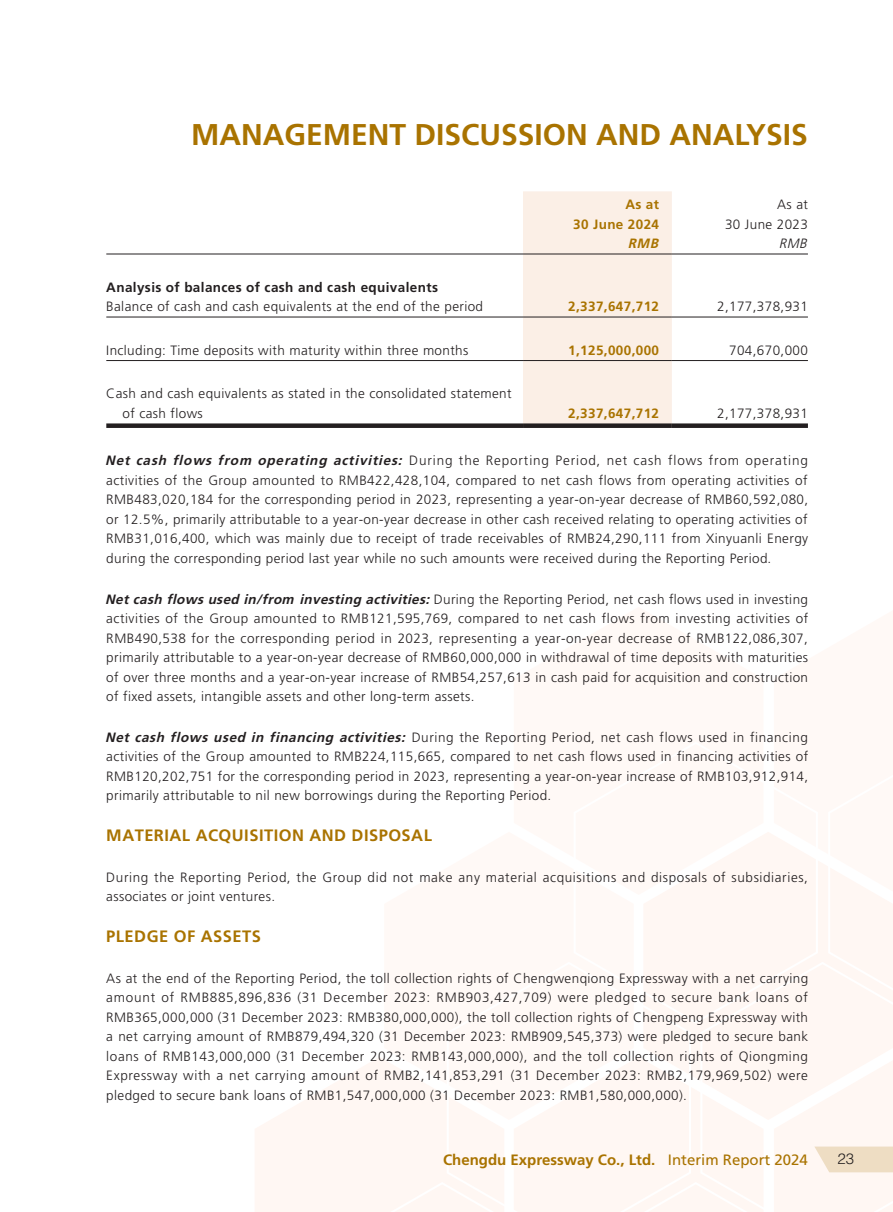
<style>
.page{position:relative;width:893px;height:1212px;background:#fff}
.page>*{position:absolute;margin:0;border:0;box-sizing:border-box;transform-origin:0 0}
.t1{font:700 30px "Frutiger LT Std";color:#a97300}
._01_Heading_1{font:700 16.5px "Frutiger LT Std";letter-spacing:.03em;color:#a97300}
.t2{font:700 15px "Frutiger LT Std";color:#a97300}
.t3{font:300 15px "Helvetica LT Std";color:#231f20}
._00_Body_text{font:300 13.5px/19.5px "Frutiger LT Std";letter-spacing:.03em;color:#231f20;text-align:justify}
._50_Table_Body{font:300 13.5px/19.5px "Frutiger LT Std";letter-spacing:.03em;color:#231f20}
._50_Table_Body-2{font:700 13.5px "Frutiger LT Std";letter-spacing:.03em;color:#a97300}
._50_Table_Body-3{font:700 13.5px "Frutiger LT Std";letter-spacing:.03em;color:#231f20}
._50_Table_Body-4{font:italic 700 13.5px "Frutiger LT Std";color:#a97300}
._50_Table_Body-5{font:italic 300 13.5px "Frutiger LT Std";color:#231f20}
.s1{font-weight:700;font-style:italic}
.s2{font-weight:400}
</style>
<div class="page">
<svg style="left:818px;top:861px;width:75px;height:101px"></svg>
<svg style="left:644px;top:832px;width:174px;height:191px;fill:#fff7f3"></svg>
<div style="left:700px;top:962px;width:193px;height:95px;background:#fff7f3"></div>
<div style="left:644px;top:962px;width:47px;height:95px;background:#fff7f3"></div>
<svg style="left:255px;top:1057px;width:638px;height:155px"></svg>
<div style="left:523px;top:191px;width:149px;height:232px;background:#fbefe6"></div>
<hr style="left:106px;top:254px;width:417px;height:1px;background:#231f20">
<hr style="left:523px;top:254px;width:149px;height:1px;background:#231f20">
<hr style="left:672px;top:254px;width:136px;height:1px;background:#231f20">
<hr style="left:106px;top:317px;width:417px;height:1px;background:#231f20">
<hr style="left:523px;top:317px;width:149px;height:1px;background:#231f20">
<hr style="left:672px;top:317px;width:136px;height:1px;background:#231f20">
<hr style="left:106px;top:360px;width:417px;height:1px;background:#231f20">
<hr style="left:523px;top:360px;width:149px;height:1px;background:#231f20">
<hr style="left:672px;top:360px;width:136px;height:1px;background:#231f20">
<div style="left:106px;top:423px;width:417px;height:5px;background:#231f20"></div>
<div style="left:523px;top:423px;width:149px;height:5px;background:#231f20"></div>
<div style="left:672px;top:423px;width:136px;height:5px;background:#231f20"></div>
<h1 class="t1" style="left:191px;top:117px;width:618px">MANAGEMENT DISCUSSION AND ANALYSIS</h1>
<p class="_50_Table_Body-2" style="left:625px;top:197px;width:35px">As at</p>
<p class="_50_Table_Body-2" style="left:573px;top:216px;width:87px">30 June 2024</p>
<p class="_50_Table_Body" style="left:777px;top:195px;width:32px">As at</p>
<p class="_50_Table_Body" style="left:725px;top:214px;width:84px">30 June 2023</p>
<p class="_50_Table_Body-4" style="left:628px;top:236px;width:35px">RMB</p>
<p class="_50_Table_Body-5" style="left:779px;top:236px;width:33px">RMB</p>
<p class="_50_Table_Body-3" style="left:106px;top:279px;width:333px">Analysis of balances of cash and cash equivalents</p>
<p class="_50_Table_Body" style="left:106px;top:297px;width:378px">Balance of cash and cash equivalents at the end of the period</p>
<p class="_50_Table_Body-2" style="left:568px;top:299px;width:92px">2,337,647,712</p>
<p class="_50_Table_Body" style="left:717px;top:297px;width:92px">2,177,378,931</p>
<p class="_50_Table_Body" style="left:106px;top:340px;width:364px">Including: Time deposits with maturity within three months</p>
<p class="_50_Table_Body-2" style="left:568px;top:342px;width:92px">1,125,000,000</p>
<p class="_50_Table_Body" style="left:729px;top:340px;width:80px">704,670,000</p>
<p class="_50_Table_Body" style="left:123px;top:384px;width:390px;text-indent:-16px">Cash and cash equivalents as stated in the consolidated statement of cash flows</p>
<p class="_50_Table_Body-2" style="left:568px;top:405px;width:92px">2,337,647,712</p>
<p class="_50_Table_Body" style="left:717px;top:403px;width:92px">2,177,378,931</p>
<p class="_00_Body_text" style="left:105px;top:451px;width:705px"><span class="s1">Net cash flows from operating activities:</span> During the Reporting Period, net cash flows from operating activities of the Group amounted to RMB422,428,104, compared to net cash flows from operating activities of RMB483,020,184 for the corresponding period in 2023, representing a year-on-year decrease of RMB60,592,080, or 12.5%, primarily attributable to a year-on-year decrease in other cash received relating to operating activities of RMB31,016,400, which was mainly due to receipt of trade receivables of RMB24,290,111 from Xinyuanli Energy during the corresponding period last year while no such amounts were received during the Reporting Period.</p>
<p class="_00_Body_text" style="left:105px;top:589px;width:705px"><span class="s1">Net cash flows used in/from investing activities:</span> During the Reporting Period, net cash flows used in investing activities of the Group amounted to RMB121,595,769, compared to net cash flows from investing activities of RMB490,538 for the corresponding period in 2023, representing a year-on-year decrease of RMB122,086,307, primarily attributable to a year-on-year decrease of RMB60,000,000 in withdrawal of time deposits with maturities of over three months and a year-on-year increase of RMB54,257,613 in cash paid for acquisition and construction of fixed assets, intangible assets and other long-term assets.</p>
<p class="_00_Body_text" style="left:105px;top:728px;width:705px"><span class="s1">Net cash flows used in financing activities:</span> During the Reporting Period, net cash flows used in financing activities of the Group amounted to RMB224,115,665, compared to net cash flows used in financing activities of RMB120,202,751 for the corresponding period in 2023, representing a year-on-year increase of RMB103,912,914, primarily attributable to nil new borrowings during the Reporting Period.</p>
<p class="_01_Heading_1" style="left:106px;top:826px;width:327px">MATERIAL ACQUISITION AND DISPOSAL</p>
<p class="_00_Body_text" style="left:106px;top:868px;width:703px">During the Reporting Period, the Group did not make any material acquisitions and disposals of subsidiaries, associates or joint ventures.</p>
<p class="_01_Heading_1" style="left:106px;top:927px;width:156px">PLEDGE OF ASSETS</p>
<p class="_00_Body_text" style="left:106px;top:969px;width:703px">As at the end of the Reporting Period, the toll collection rights of Chengwenqiong Expressway with a net carrying amount of RMB885,896,836 (31 December 2023: RMB903,427,709) were pledged to secure bank loans of RMB365,000,000 (31 December 2023: RMB380,000,000), the toll collection rights of Chengpeng Expressway with a net carrying amount of RMB879,494,320 (31 December 2023: RMB909,545,373) were pledged to secure bank loans of RMB143,000,000 (31 December 2023: RMB143,000,000), and the toll collection rights of Qiongming Expressway with a net carrying amount of RMB2,141,853,291 (31 December 2023: RMB2,179,969,502) were pledged to secure bank loans of RMB1,547,000,000 (31 December 2023: RMB1,580,000,000).</p>
<p class="t2" style="left:443px;top:1150px;width:366px">Chengdu Expressway Co., Ltd. <span class="s2">Interim Report 2024</span></p>
<p class="t3" style="left:837px;top:1149px;width:18px">23</p>
</div>
